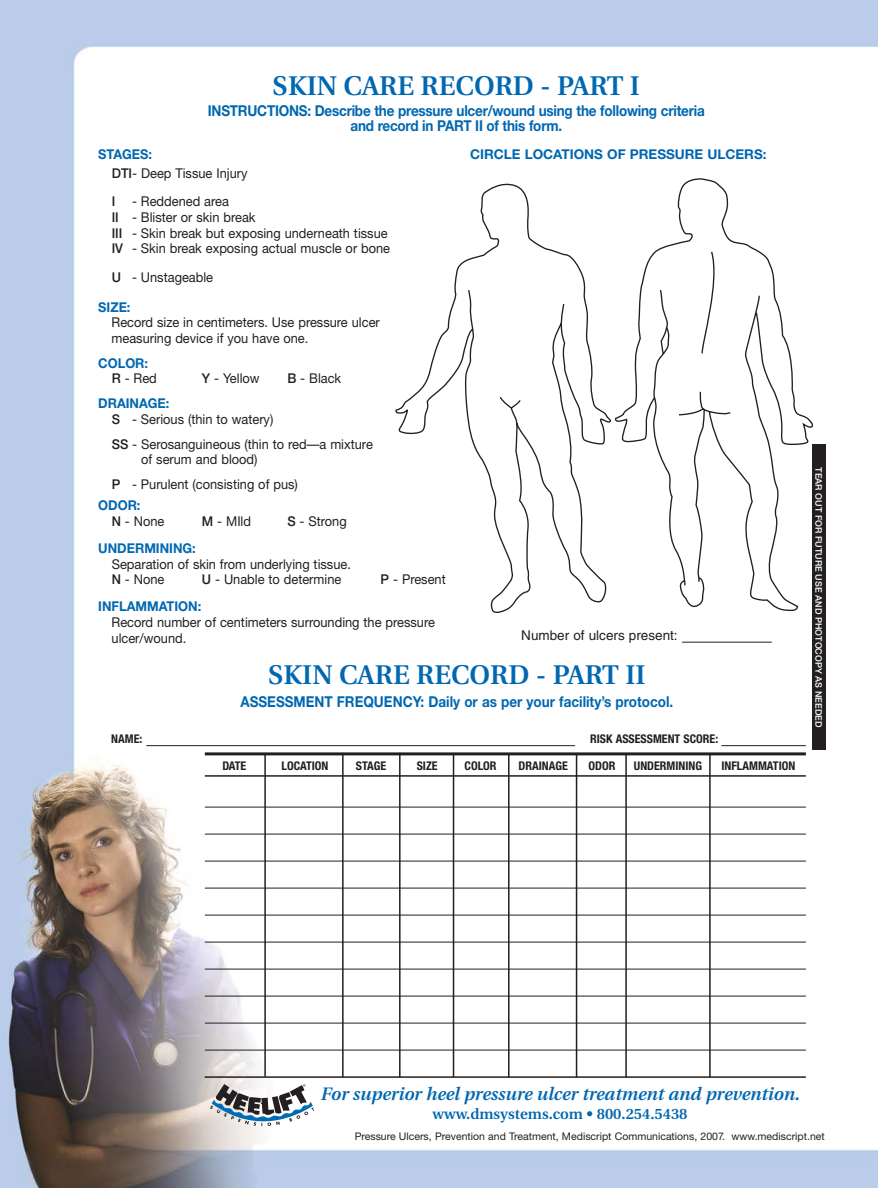
<style>
.page{position:relative;width:878px;height:1188px;background:#fff}
.page>*{position:absolute;margin:0;border:0;box-sizing:border-box;transform-origin:0 0}
.t1{font:600 27px "Utopia";color:#0067b1}
.t2{font:italic 600 18px "Utopia";color:#0067b1}
.t3{font:700 15px/15px "Helvetica Neue";letter-spacing:-.015em;color:#0067b1;text-align:center;scale:.9 1}
.t4{font:600 15px "Utopia";color:#0067b1}
.t5{font:13.5px/15.8px "Helvetica Neue";color:#231f20;scale:.95 1}
.t6{font:700 13.5px/15.8px "Helvetica Neue";color:#0067b1;scale:.95 1}
.t7{font:700 13.5px "Helvetica Neue";color:#0067b1}
.t8{font:13.5px "Helvetica";color:#231f20}
.t9{font:700 condensed 12px "Helvetica Neue";color:#231f20}
.t10{font:10.5px "Helvetica Neue";color:#231f20}
.t11{font:500 9px "Helvetica Neue";color:#fff}
.s1{font-weight:700;color:#0067b1}
.s2{font-weight:500}
.s3{font-weight:500;color:#231f20}
.s4{font-weight:400;color:#231f20}
</style>
<div class="page">
<img style="left:0;top:0;width:878px;height:1188px">
<svg style="left:395px;top:177px;width:419px;height:437px"></svg>
<hr style="left:205px;top:752px;width:600px;height:3px;background:#231f20">
<hr style="left:205px;top:775px;width:600px;height:2px;background:#231f20">
<hr style="left:205px;top:807px;width:600px;height:1px;background:#231f20">
<hr style="left:205px;top:834px;width:600px;height:1px;background:#231f20">
<hr style="left:205px;top:861px;width:600px;height:1px;background:#231f20">
<hr style="left:205px;top:888px;width:600px;height:1px;background:#231f20">
<hr style="left:205px;top:915px;width:600px;height:1px;background:#231f20">
<hr style="left:205px;top:942px;width:600px;height:1px;background:#231f20">
<hr style="left:205px;top:969px;width:600px;height:1px;background:#231f20">
<hr style="left:205px;top:996px;width:600px;height:1px;background:#231f20">
<hr style="left:205px;top:1023px;width:600px;height:1px;background:#231f20">
<hr style="left:205px;top:1050px;width:600px;height:1px;background:#231f20">
<hr style="left:204px;top:1076px;width:601px;height:2px;background:#231f20">
<hr style="left:264px;top:754px;width:2px;height:323px;background:#231f20">
<hr style="left:342px;top:753px;width:1px;height:324px;background:#231f20">
<hr style="left:399px;top:753px;width:1px;height:324px;background:#231f20">
<hr style="left:453px;top:754px;width:1px;height:323px;background:#231f20">
<hr style="left:508px;top:754px;width:1px;height:323px;background:#231f20">
<hr style="left:575px;top:754px;width:2px;height:323px;background:#231f20">
<hr style="left:625px;top:754px;width:1px;height:323px;background:#231f20">
<hr style="left:709px;top:754px;width:1px;height:323px;background:#231f20">
<hr style="left:682px;top:642px;width:89px;height:1px;background:#231f20">
<svg style="left:210px;top:1084px;width:104px;height:52px"></svg>
<div style="left:812px;top:445px;width:14px;height:305px;background:#231f20"></div>
<hr style="left:146px;top:745px;width:429px;height:1px;background:#231f20">
<hr style="left:721px;top:745px;width:84px;height:1px;background:#231f20">
<h1 class="t1" style="left:272px;top:75px;width:369px">SKIN CARE RECORD - PART I</h1>
<p class="t3" style="left:208px;top:105px;width:553px">INSTRUCTIONS: Describe the pressure ulcer/wound using the following criteria and record in PART II of this form.</p>
<p class="t5" style="left:112px;top:146px;width:144px;line-height:18.8px;text-indent:-14px"><span class="s1">STAGES:<br></span><span class="s2">DTI</span>- Deep Tissue Injury</p>
<p class="t5" style="left:112px;top:195px;width:294px"><span class="s2">I</span> - Reddened area<br><span class="s2">II</span> - Blister or skin break<br><span class="s2">III</span> - Skin break but exposing underneath tissue <span class="s2">IV</span> - Skin break exposing actual muscle or bone</p>
<p class="t5" style="left:112px;top:270px;width:108px"><span class="s2">U</span> - Unstageable</p>
<p class="t6" style="left:98px;top:300px;width:35px">SIZE:</p>
<p class="t5" style="left:112px;top:316px;width:284px">Record size in centimeters. Use pressure ulcer measuring device if you have one.</p>
<p class="t6" style="left:112px;top:356px;width:49px;text-indent:-14px">COLOR:<br><span class="s3">R</span> <span class="s4">- Red</span></p>
<p class="t5" style="left:202px;top:372px;width:62px"><span class="s2">Y</span> - Yellow</p>
<p class="t5" style="left:287px;top:372px;width:58px"><span class="s2">B</span> - Black</p>
<p class="t5" style="left:112px;top:397px;width:172px;text-indent:-14px"><span class="s1">DRAINAGE:<br></span><span class="s2">S</span> - Serious (thin to watery)</p>
<p class="t5" style="left:141px;top:437px;width:245px;text-indent:-29px"><span class="s2">SS</span> - Serosanguineous (thin to red—a mixture of serum and blood)</p>
<p class="t5" style="left:98px;top:475px;width:212px;line-height:21.3px;text-indent:14px"><span class="s2">P</span> - Purulent (consisting of pus)<br><span class="s1">ODOR:</span></p>
<p class="t5" style="left:112px;top:515px;width:57px"><span class="s2">N</span> - None</p>
<p class="t5" style="left:202px;top:515px;width:53px"><span class="s2">M</span> - MIld</p>
<p class="t5" style="left:287px;top:515px;width:64px"><span class="s2">S</span> - Strong</p>
<p class="t6" style="left:98px;top:541px;width:104px">UNDERMINING:</p>
<p class="t5" style="left:112px;top:557px;width:253px">Separation of skin from underlying tissue.<br><span class="s2">N</span> - None</p>
<p class="t5" style="left:202px;top:573px;width:148px"><span class="s2">U</span> - Unable to determine</p>
<p class="t5" style="left:380px;top:573px;width:70px"><span class="s2">P</span> - Present</p>
<p class="t6" style="left:98px;top:600px;width:110px">INFLAMMATION:</p>
<p class="t5" style="left:112px;top:615px;width:342px">Record number of centimeters surrounding the pressure ulcer/wound.</p>
<p class="t7" style="left:470px;top:150px;width:298px">CIRCLE LOCATIONS OF PRESSURE ULCERS:</p>
<p class="t8" style="left:521px;top:631px;width:158px">Number of ulcers present:</p>
<h1 class="t1" style="left:268px;top:664px;width:379px">SKIN CARE RECORD - PART II</h1>
<p class="t3" style="left:240px;top:695px;width:482px">ASSESSMENT FREQUENCY: Daily or as per your facility’s protocol.</p>
<p class="t9" style="left:111px;top:734px;width:33px">NAME:</p>
<p class="t9" style="left:590px;top:734px;width:130px">RISK ASSESSMENT SCORE:</p>
<p class="t9" style="left:222px;top:762px;width:26px">DATE</p>
<p class="t9" style="left:281px;top:762px;width:48px">LOCATION</p>
<p class="t9" style="left:356px;top:762px;width:32px">STAGE</p>
<p class="t9" style="left:416px;top:762px;width:22px">SIZE</p>
<p class="t9" style="left:464px;top:762px;width:34px">COLOR</p>
<p class="t9" style="left:518px;top:762px;width:51px">DRAINAGE</p>
<p class="t9" style="left:588px;top:762px;width:28px">ODOR</p>
<p class="t9" style="left:634px;top:762px;width:70px">UNDERMINING</p>
<p class="t9" style="left:721px;top:762px;width:75px">INFLAMMATION</p>
<p class="t11" style="left:822px;top:467px;width:262px;rotate:90deg">TEAR OUT FOR FUTURE USE AND PHOTOCOPY AS NEEDED</p>
<h2 class="t2" style="left:321px;top:1087px;width:480px">For superior heel pressure ulcer treatment and prevention.</h2>
<p class="t4" style="left:432px;top:1108px;width:256px">www.dmsystems.com • 800.254.5438</p>
<p class="t10" style="left:354px;top:1133px;width:471px">Pressure Ulcers, Prevention and Treatment, Mediscript Communications, 2007. www.mediscript.net</p>
</div>
